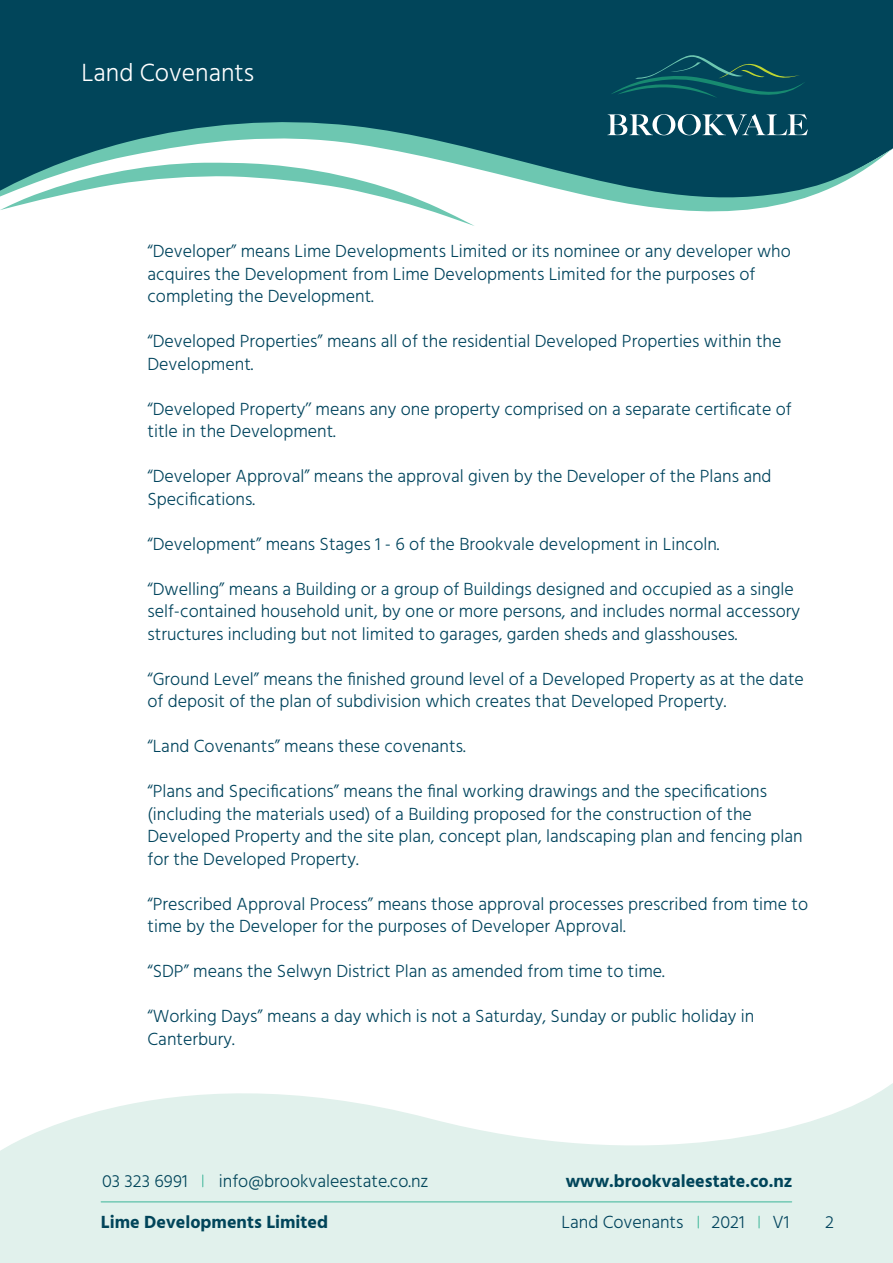
<style>
.page{position:relative;width:893px;height:1263px;background:#fff}
.page>*{position:absolute;margin:0;border:0;box-sizing:border-box;transform-origin:0 0}
.t1{font:300 25.5px "Hind";color:#fff}
.t2{font:300 18px/22.5px "Hind";color:#01445d}
.t3{font:700 18px "Hind";color:#01455a}
.t4{font:300 18px "Hind";color:#01455a}
</style>
<div class="page">
<svg style="left:0;top:1083px;width:893px;height:180px;fill:#e1f1ec"></svg>
<hr style="left:101px;top:1201px;width:691px;height:1px;background:#6dc7b1">
<svg style="left:202px;top:1174px;width:1px;height:13px"></svg>
<svg style="left:758px;top:1216px;width:2px;height:12px"></svg>
<svg style="left:698px;top:1216px;width:1px;height:12px"></svg>
<div style="left:0;top:0;width:893px;height:118px;background:#01455a"></div>
<svg style="left:610px;top:54px;width:196px;height:44px;background:#08505d"></svg>
<svg style="left:607px;top:114px;width:201px;height:4px"></svg>
<svg style="left:0;top:118px;width:893px;height:108px"></svg>
<h1 class="t1" style="left:81px;top:56px;width:174px">Land Covenants</h1>
<p class="t2" style="left:147px;top:241px;width:645px">“Developer” means Lime Developments Limited or its nominee or any developer who acquires the Development from Lime Developments Limited for the purposes of completing the Development.</p>
<p class="t2" style="left:147px;top:331px;width:635px">“Developed Properties” means all of the residential Developed Properties within the<br>Development.</p>
<p class="t2" style="left:147px;top:398px;width:646px">“Developed Property’’ means any one property comprised on a separate certificate of title in the Development.</p>
<p class="t2" style="left:147px;top:466px;width:626px">“Developer Approval” means the approval given by the Developer of the Plans and<br>Specifications.</p>
<p class="t2" style="left:147px;top:533px;width:573px">“Development” means Stages 1 - 6 of the Brookvale development in Lincoln.</p>
<p class="t2" style="left:147px;top:578px;width:654px">“Dwelling” means a Building or a group of Buildings designed and occupied as a single self-contained household unit, by one or more persons, and includes normal accessory structures including but not limited to garages, garden sheds and glasshouses.</p>
<p class="t2" style="left:147px;top:668px;width:658px">“Ground Level” means the finished ground level of a Developed Property as at the date of deposit of the plan of subdivision which creates that Developed Property.</p>
<p class="t2" style="left:147px;top:736px;width:320px">“Land Covenants” means these covenants.</p>
<p class="t2" style="left:147px;top:781px;width:657px">“Plans and Specifications” means the final working drawings and the specifications (including the materials used) of a Building proposed for the construction of the Developed Property and the site plan, concept plan, landscaping plan and fencing plan for the Developed Property.</p>
<p class="t2" style="left:147px;top:893px;width:662px">“Prescribed Approval Process” means those approval processes prescribed from time to time by the Developer for the purposes of Developer Approval.</p>
<p class="t2" style="left:147px;top:961px;width:519px">“SDP” means the Selwyn District Plan as amended from time to time.</p>
<p class="t2" style="left:147px;top:1006px;width:608px">“Working Days” means a day which is not a Saturday, Sunday or public holiday in<br>Canterbury.</p>
<p class="t4" style="left:102px;top:1169px;width:87px">03 323 6991</p>
<p class="t4" style="left:219px;top:1169px;width:211px">info@brookvaleestate.co.nz</p>
<p class="t3" style="left:101px;top:1211px;width:229px">Lime Developments Limited</p>
<p class="t3" style="left:566px;top:1170px;width:228px">www.brookvaleestate.co.nz</p>
<p class="t2" style="left:561px;top:1211px;width:123px">Land Covenants</p>
<p class="t2" style="left:712px;top:1211px;width:35px">2021</p>
<p class="t2" style="left:772px;top:1211px;width:18px">V1</p>
<p class="t2" style="left:825px;top:1211px;width:10px">2</p>
</div>
